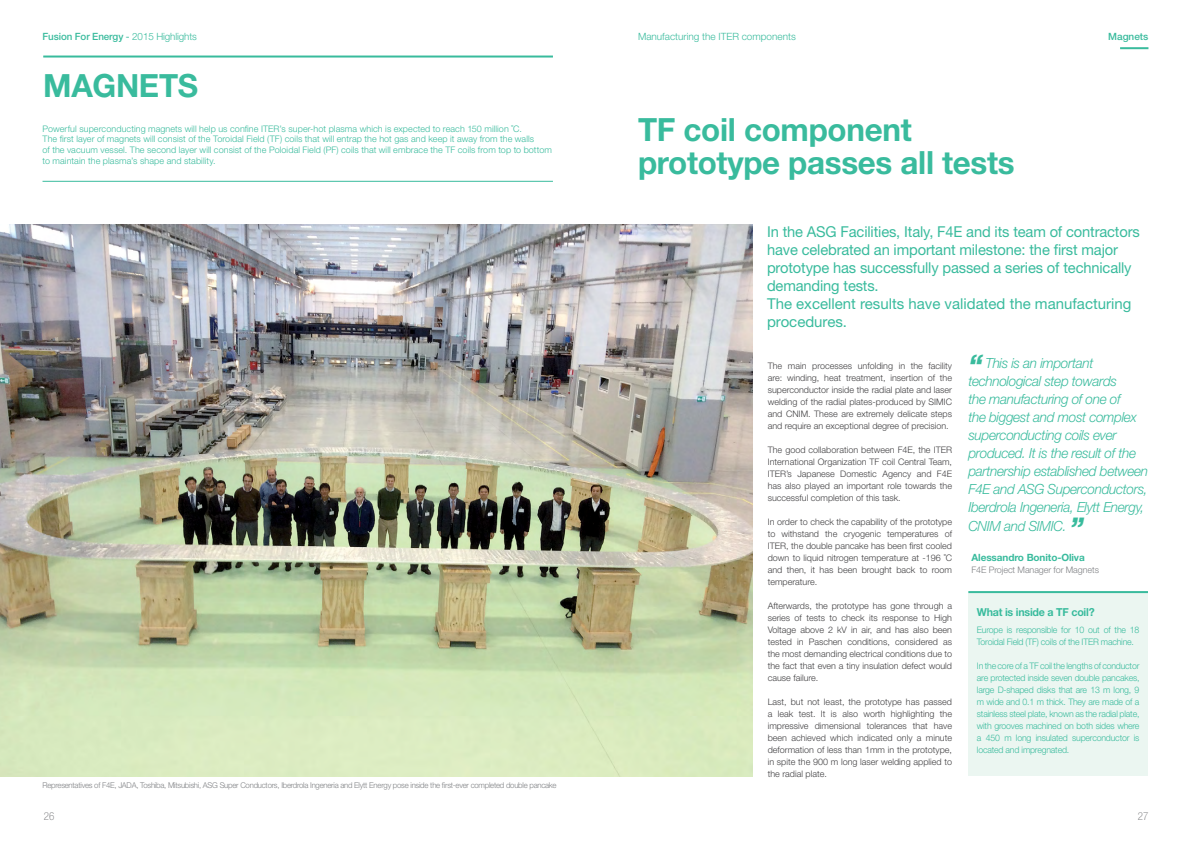
<style>
.page{position:relative;width:1191px;height:842px;background:#fff}
.page>*{position:absolute;margin:0;border:0;box-sizing:border-box;transform-origin:0 0}
.t1{font:700 32px/33px "Helvetica Neue LT Std";letter-spacing:-.01em;color:#39bb9d}
.t2{font:15px/18px "Helvetica Neue LT Std";letter-spacing:-.01em;color:#39bb9d}
.t3{font:italic 300 14px/18.1px "Helvetica Neue LT Std";letter-spacing:-.025em;color:#39bb9d}
.t4{font:700 11px "Helvetica Neue LT Std";letter-spacing:-.02em;color:#39bb9d}
.t5{font:100 condensed 11px "Helvetica Neue LT Std";color:#6d6e71}
.t6{font:500 10px "Helvetica Neue LT Std";letter-spacing:-.01em;color:#39bb9d}
.t7{font:300 10px "Helvetica Neue LT Std";color:#39bb9d}
.t8{font:700 10px "Helvetica Neue LT Std";letter-spacing:-.01em;color:#39bb9d}
.t9{font:300 9px/12px "Helvetica Neue LT Std";color:#414042;text-align:justify}
.t10{font:300 9px/12px "Helvetica Neue LT Std";letter-spacing:.01em;color:#39bb9d}
.t11{font:300 9px/12px "Helvetica Neue LT Std";letter-spacing:-.02em;color:#39bb9d}
.t12{font:300 9px "Helvetica Neue LT Std";letter-spacing:-.01em;color:#808285}
.t13{font:300 8px "Helvetica Neue LT Std";letter-spacing:-.03em;color:#808285}
.s1{font-weight:400}
.s2{font-weight:300}
.s3{font-weight:700;font-size:30px}
</style>
<div class="page">
<hr style="left:1120px;top:47px;width:28px;height:2px;background:#39bb9d">
<img style="left:0;top:225px;width:753px;height:552px">
<hr style="left:43px;top:56px;width:510px;height:2px;background:#39bb9d">
<hr style="left:43px;top:181px;width:510px;height:1px;background:#39bb9d">
<div style="left:968px;top:591px;width:180px;height:184px;background:#ebf6f1"></div>
<hr style="left:968px;top:591px;width:180px;height:2px;background:#39bb9d">
<p class="t6" style="left:43px;top:30px;width:156px">Fusion For Energy <span class="s1">-</span> <span class="s2">2015 Highlights</span></p>
<p class="t7" style="left:638px;top:30px;width:159px">Manufacturing the ITER components</p>
<p class="t6" style="left:1108px;top:30px;width:42px">Magnets</p>
<h1 class="t1" style="left:43px;top:69px;width:51px">Magnets</h1>
<p class="t10" style="left:43px;top:123px;width:511px;line-height:10.8px">Powerful superconducting magnets will help us confine ITER’s super-hot plasma which is expected to reach 150 million ˚C.<br>The first layer of magnets will consist of the Toroidal Field (TF) coils that will entrap the hot gas and keep it away from the walls<br>of the vacuum vessel. The second layer will consist of the Poloidal Field (PF) coils that will embrace the TF coils from top to bottom to maintain the plasma’s shape and stability.</p>
<h1 class="t1" style="left:638px;top:112px;width:378px">TF coil component prototype passes all tests</h1>
<p class="t2" style="left:767px;top:222px;width:374px">In the ASG Facilities, Italy, F4E and its team of contractors have celebrated an important milestone: the first major prototype has successfully passed a series of technically demanding tests.<br>The excellent results have validated the manufacturing procedures.</p>
<p class="t13" style="left:43px;top:780px;width:515px">Representatives of F4E, JADA, Toshiba, Mitsubishi, ASG Super Conductors, Iberdrola Ingeneria and Elytt Energy pose inside the first-ever completed double pancake</p>
<p class="t9" style="left:767px;top:359px;width:186px">The main processes unfolding in the facility are: winding, heat treatment, insertion of the superconductor inside the radial plate and laser welding of the radial plates-produced by SIMIC and CNIM. These are extremely delicate steps and require an exceptional degree of precision.</p>
<p class="t9" style="left:767px;top:443px;width:186px">The good collaboration between F4E, the ITER International Organization TF coil Central Team, ITER’s Japanese Domestic Agency and F4E has also played an important role towards the successful completion of this task.</p>
<p class="t9" style="left:767px;top:515px;width:186px">In order to check the capability of the prototype to withstand the cryogenic temperatures of ITER, the double pancake has been first cooled down to liquid nitrogen temperature at -196 ˚C and then, it has been brought back to room temperature.</p>
<p class="t9" style="left:767px;top:599px;width:186px">Afterwards, the prototype has gone through a series of tests to check its response to High Voltage above 2 kV in air, and has also been tested in Paschen conditions, considered as the most demanding electrical conditions due to the fact that even a tiny insulation defect would cause failure.</p>
<p class="t9" style="left:767px;top:695px;width:186px">Last, but not least, the prototype has passed a leak test. It is also worth highlighting the impressive dimensional tolerances that have been achieved which indicated only a minute deformation of less than 1mm in the prototype, in spite the 900 m long laser welding applied to the radial plate.</p>
<p class="t3" style="left:968px;top:354px;width:181px"><span class="s3">“</span> This is an important technological step towards<br>the manufacturing of one of<br>the biggest and most complex superconducting coils ever produced. It is the result of the partnership established between<br>F4E and ASG Superconductors,<br>Iberdrola Ingeneria, Elytt Energy,<br>CNIM and SIMIC. <span class="s3">”</span></p>
<p class="t8" style="left:971px;top:551px;width:115px">Alessandro Bonito-Oliva</p>
<p class="t12" style="left:971px;top:564px;width:129px">F4E Project Manager for Magnets</p>
<p class="t4" style="left:977px;top:605px;width:119px">What is inside a TF coil?</p>
<p class="t11" style="left:977px;top:623px;width:164px">Europe is responsible for 10 out of the 18<br>Toroidal Field (TF) coils of the ITER machine.</p>
<p class="t10" style="left:977px;top:659px;width:164px;text-align:justify">In the core of a TF coil the lengths of conductor are protected inside seven double pancakes, large D-shaped disks that are 13 m long, 9 m wide and 0.1 m thick. They are made of a stainless steel plate, known as the radial plate, with grooves machined on both sides where a 450 m long insulated superconductor is located and impregnated.</p>
<p class="t5" style="left:44px;top:810px;width:12px">26</p>
<p class="t5" style="left:1137px;top:810px;width:12px">27</p>
</div>
